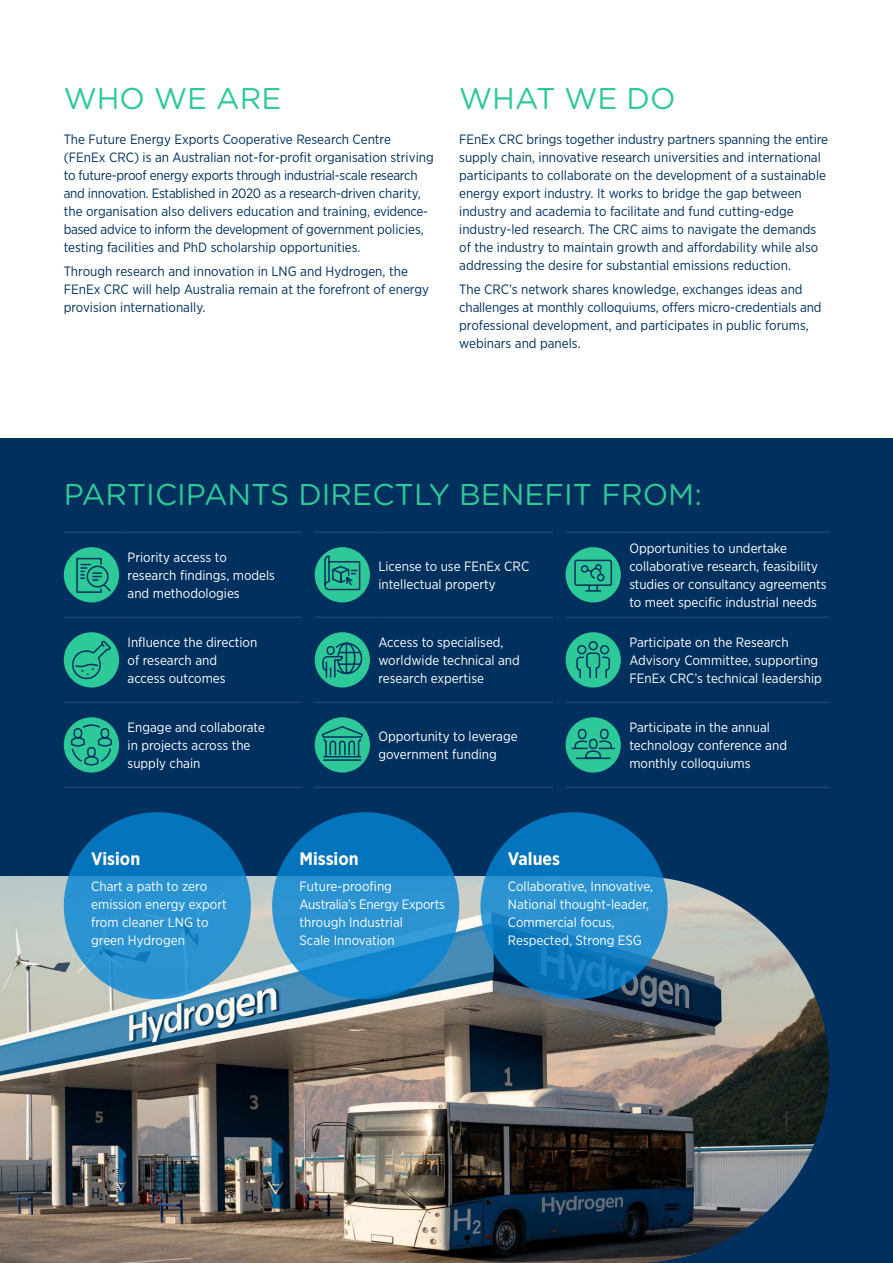
<style>
.page{position:relative;width:893px;height:1263px;background:#fff}
.page>*{position:absolute;margin:0;border:0;box-sizing:border-box;transform-origin:0 0}
.Heading_01{font:30px "Gotham Rounded";color:#2ec999}
.Bodycopy{font:700 18px "Gotham Narrow";color:#fff}
.Bodycopy-2{font:13.5px/18px "Gotham Narrow";color:#00305e}
.Bodycopy-3{font:13.5px/18px "Gotham Narrow";color:#fff}
</style>
<div class="page">
<div style="left:0;top:438px;width:893px;height:825px;background:#00305e"></div>
<hr style="left:566px;top:531px;width:63px;height:2px;background:#1a456e">
<hr style="left:629px;top:531px;width:200px;height:2px;background:#1a456e">
<hr style="left:566px;top:617px;width:63px;height:1px;background:#1a456e">
<hr style="left:629px;top:617px;width:200px;height:1px;background:#1a456e">
<hr style="left:566px;top:702px;width:63px;height:1px;background:#1a456e">
<hr style="left:629px;top:702px;width:200px;height:1px;background:#1a456e">
<hr style="left:566px;top:787px;width:63px;height:1px;background:#1a456e">
<hr style="left:629px;top:787px;width:200px;height:1px;background:#1a456e">
<hr style="left:315px;top:531px;width:63px;height:2px;background:#1a456e">
<hr style="left:378px;top:531px;width:175px;height:2px;background:#1a456e">
<hr style="left:315px;top:617px;width:63px;height:1px;background:#1a456e">
<hr style="left:378px;top:617px;width:175px;height:1px;background:#1a456e">
<hr style="left:315px;top:702px;width:63px;height:1px;background:#1a456e">
<hr style="left:378px;top:702px;width:175px;height:1px;background:#1a456e">
<hr style="left:315px;top:787px;width:63px;height:1px;background:#1a456e">
<hr style="left:378px;top:787px;width:175px;height:1px;background:#1a456e">
<hr style="left:64px;top:531px;width:64px;height:2px;background:#1a456e">
<hr style="left:128px;top:531px;width:174px;height:2px;background:#1a456e">
<hr style="left:64px;top:617px;width:64px;height:1px;background:#1a456e">
<hr style="left:128px;top:617px;width:174px;height:1px;background:#1a456e">
<hr style="left:64px;top:702px;width:64px;height:1px;background:#1a456e">
<hr style="left:128px;top:702px;width:174px;height:1px;background:#1a456e">
<hr style="left:64px;top:787px;width:64px;height:1px;background:#1a456e">
<hr style="left:128px;top:787px;width:174px;height:1px;background:#1a456e">
<div style="left:64px;top:547px;width:55px;height:55px;background:#2ec999;border-radius:50%"></div>
<svg style="left:76px;top:557px;width:37px;height:37px"></svg>
<div style="left:315px;top:547px;width:55px;height:55px;background:#2ec999;border-radius:50%"></div>
<svg style="left:324px;top:555px;width:37px;height:36px"></svg>
<div style="left:566px;top:547px;width:55px;height:55px;background:#2ec999;border-radius:50%"></div>
<svg style="left:574px;top:559px;width:39px;height:33px"></svg>
<div style="left:64px;top:632px;width:55px;height:55px;background:#2ec999;border-radius:50%"></div>
<svg style="left:69px;top:640px;width:43px;height:42px"></svg>
<div style="left:315px;top:632px;width:55px;height:55px;background:#2ec999;border-radius:50%"></div>
<svg style="left:322px;top:642px;width:41px;height:37px"></svg>
<hr style="left:346px;top:643px;width:1px;height:30px;background:#00305e">
<div style="left:566px;top:632px;width:55px;height:55px;background:#2ec999;border-radius:50%"></div>
<svg style="left:576px;top:641px;width:34px;height:37px"></svg>
<div style="left:64px;top:717px;width:55px;height:55px;background:#2ec999;border-radius:50%"></div>
<svg style="left:70px;top:724px;width:43px;height:42px"></svg>
<div style="left:315px;top:717px;width:55px;height:55px;background:#2ec999;border-radius:50%"></div>
<svg style="left:321px;top:725px;width:43px;height:36px"></svg>
<div style="left:566px;top:717px;width:55px;height:55px;background:#2ec999;border-radius:50%"></div>
<svg style="left:570px;top:728px;width:46px;height:32px"></svg>
<img style="left:0;top:876px;width:829px;height:387px">
<svg style="left:64px;top:812px;width:187px;height:187px;background:#1e89ca"></svg>
<svg style="left:272px;top:812px;width:187px;height:187px;background:#1b87ca"></svg>
<svg style="left:480px;top:812px;width:188px;height:187px;background:#1681c3"></svg>
<p class="Heading_01" style="left:64px;top:78px;width:219px">WHO WE ARE</p>
<p class="Bodycopy-2" style="left:64px;top:130px;width:371px">The Future Energy Exports Cooperative Research Centre (FEnEx CRC) is an Australian not-for-profit organisation striving to future-proof energy exports through industrial-scale research and innovation. Established in 2020 as a research-driven charity, the organisation also delivers education and training, evidence&shy;based advice to inform the development of government policies, testing facilities and PhD scholarship opportunities.</p>
<p class="Bodycopy-2" style="left:64px;top:262px;width:367px">Through research and innovation in LNG and Hydrogen, the<br>FEnEx CRC will help Australia remain at the forefront of energy provision internationally.</p>
<p class="Heading_01" style="left:459px;top:78px;width:218px">WHAT WE DO</p>
<p class="Bodycopy-2" style="left:459px;top:130px;width:370px">FEnEx CRC brings together industry partners spanning the entire supply chain, innovative research universities and international participants to collaborate on the development of a sustainable energy export industry. It works to bridge the gap between industry and academia to facilitate and fund cutting-edge industry-led research. The CRC aims to navigate the demands of the industry to maintain growth and affordability while also addressing the desire for substantial emissions reduction.</p>
<p class="Bodycopy-2" style="left:459px;top:280px;width:364px">The CRC’s network shares knowledge, exchanges ideas and challenges at monthly colloquiums, offers micro-credentials and professional development, and participates in public forums, webinars and panels.</p>
<p class="Heading_01" style="left:64px;top:473px;width:640px">PARTICIPANTS DIRECTLY BENEFIT FROM:</p>
<p class="Bodycopy-3" style="left:128px;top:548px;width:149px">Priority access to research findings, models and methodologies</p>
<p class="Bodycopy-3" style="left:378px;top:557px;width:152px">License to use FEnEx CRC intellectual property</p>
<p class="Bodycopy-3" style="left:629px;top:539px;width:199px">Opportunities to undertake collaborative research, feasibility studies or consultancy agreements to meet specific industrial needs</p>
<p class="Bodycopy-3" style="left:128px;top:633px;width:131px">Influence the direction of research and access outcomes</p>
<p class="Bodycopy-3" style="left:378px;top:633px;width:143px">Access to specialised, worldwide technical and research expertise</p>
<p class="Bodycopy-3" style="left:629px;top:633px;width:194px">Participate on the Research<br>Advisory Committee, supporting<br>FEnEx CRC’s technical leadership</p>
<p class="Bodycopy-3" style="left:128px;top:718px;width:139px">Engage and collaborate in projects across the supply chain</p>
<p class="Bodycopy-3" style="left:378px;top:727px;width:141px">Opportunity to leverage government funding</p>
<p class="Bodycopy-3" style="left:629px;top:718px;width:159px">Participate in the annual technology conference and monthly colloquiums</p>
<p class="Bodycopy" style="left:91px;top:847px;width:51px">Vision</p>
<p class="Bodycopy-3" style="left:91px;top:877px;width:137px">Chart a path to zero emission energy export from cleaner LNG to green Hydrogen</p>
<p class="Bodycopy" style="left:300px;top:847px;width:61px">Mission</p>
<p class="Bodycopy-3" style="left:300px;top:877px;width:147px">Future-proofing<br>Australia’s Energy Exports through Industrial<br>Scale Innovation</p>
<p class="Bodycopy" style="left:508px;top:847px;width:54px">Values</p>
<p class="Bodycopy-3" style="left:508px;top:877px;width:147px">Collaborative, Innovative,<br>National thought-leader,<br>Commercial focus,<br>Respected, Strong ESG</p>
</div>
